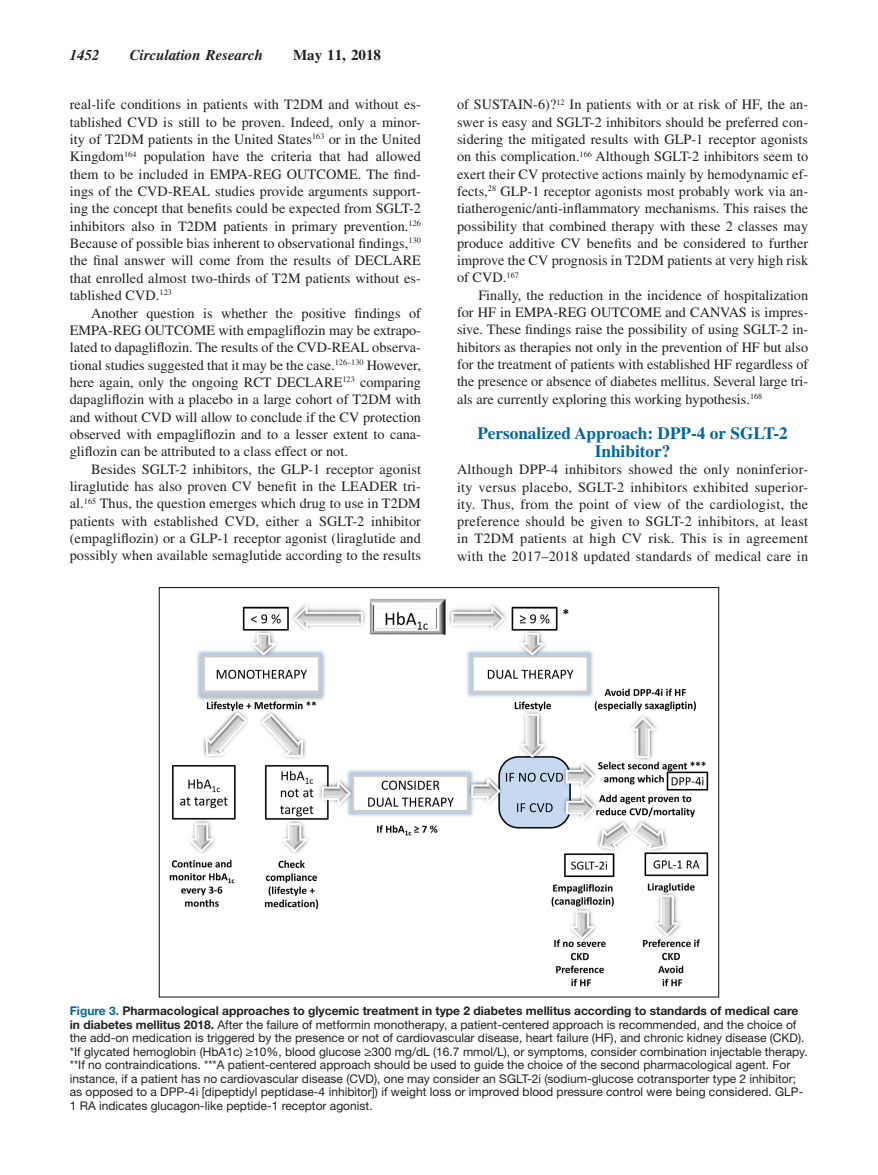
<style>
.page{position:relative;width:878px;height:1175px;background:#fff}
.page>*{position:absolute;margin:0;border:0;box-sizing:border-box;transform-origin:0 0}
.t1{font:700 17.25px/18px "Times";color:#0065a4;text-align:center}
.t2{font:italic 700 15px "Times";color:#231f20}
.t3{font:700 15px "Times";color:#231f20}
.t4{font:14.25px/17.4px "Times";letter-spacing:.005em;color:#231f20;text-align:justify}
.t5{font:12px/13.5px "Helvetica Neue LT Std";color:#231f20}
.s1{font-weight:700;color:#0065a4}
.s2{font-weight:700}
.s3{font-family:"Gandhari Unicode"}
</style>
<div class="page">
<svg style="left:158px;top:587px;width:561px;height:411px"></svg>
<p class="t2" style="left:70px;top:46px;width:31px">1452</p>
<p class="t2" style="left:130px;top:46px;width:135px">Circulation Research</p>
<p class="t3" style="left:293px;top:46px;width:89px">May 11, 2018</p>
<p class="t4" style="left:70px;top:96px;width:353px">real-life conditions in patients with T2DM and without es&shy;tablished CVD is still to be proven. Indeed, only a minor&shy;ity of T2DM patients in the United States<sup>163</sup> or in the United Kingdom<sup>164</sup> population have the criteria that had allowed them to be included in EMPA-REG OUTCOME. The find&shy;ings of the CVD-REAL studies provide arguments support&shy;ing the concept that benefits could be expected from SGLT-2 inhibitors also in T2DM patients in primary prevention.<sup>126<br></sup>Because of possible bias inherent to observational findings,<sup>130 </sup>the final answer will come from the results of DECLARE that enrolled almost two-thirds of T2M patients without es&shy;tablished CVD.<sup>123</sup></p>
<p class="t4" style="left:70px;top:304px;width:353px;text-indent:21px">Another question is whether the positive findings of EMPA-REG OUTCOME with empagliflozin may be extrapo&shy;lated to dapagliflozin. The results of the CVD-REAL observa&shy;tional studies suggested that it may be the case.<sup>126–130</sup> However, here again, only the ongoing RCT DECLARE<sup>123</sup> comparing dapagliflozin with a placebo in a large cohort of T2DM with and without CVD will allow to conclude if the CV protection observed with empagliflozin and to a lesser extent to cana&shy;gliflozin can be attributed to a class effect or not.</p>
<p class="t4" style="left:70px;top:460px;width:353px;text-indent:21px">Besides SGLT-2 inhibitors, the GLP-1 receptor agonist liraglutide has also proven CV benefit in the LEADER tri&shy;al.<sup>165</sup> Thus, the question emerges which drug to use in T2DM patients with established CVD, either a SGLT-2 inhibitor (empagliflozin) or a GLP-1 receptor agonist (liraglutide and possibly when available semaglutide according to the results</p>
<p class="t4" style="left:457px;top:96px;width:353px">of SUSTAIN-6)?<sup>12</sup> In patients with or at risk of HF, the an&shy;swer is easy and SGLT-2 inhibitors should be preferred con&shy;sidering the mitigated results with GLP-1 receptor agonists on this complication.<sup>166</sup> Although SGLT-2 inhibitors seem to exert their CV protective actions mainly by hemodynamic ef&shy;fects,<sup>28</sup> GLP-1 receptor agonists most probably work via an&shy;tiatherogenic/anti-inflammatory mechanisms. This raises the possibility that combined therapy with these 2 classes may produce additive CV benefits and be considered to further improve the CV prognosis in T2DM patients at very high risk of CVD.<sup>167</sup></p>
<p class="t4" style="left:457px;top:286px;width:353px;text-indent:21px">Finally, the reduction in the incidence of hospitalization for HF in EMPA-REG OUTCOME and CANVAS is impres&shy;sive. These findings raise the possibility of using SGLT-2 in&shy;hibitors as therapies not only in the prevention of HF but also for the treatment of patients with established HF regardless of the presence or absence of diabetes mellitus. Several large tri&shy;als are currently exploring this working hypothesis.<sup>168</sup></p>
<p class="t1" style="left:477px;top:423px;width:312px">Personalized Approach: DPP-4 or SGLT-2<br>Inhibitor?</p>
<p class="t4" style="left:457px;top:461px;width:353px">Although DPP-4 inhibitors showed the only noninferior&shy;ity versus placebo, SGLT-2 inhibitors exhibited superior&shy;ity. Thus, from the point of view of the cardiologist, the preference should be given to SGLT-2 inhibitors, at least in T2DM patients at high CV risk. This is in agreement with the 2017–2018 updated standards of medical care in</p>
<p class="t5" style="left:70px;top:1004px;width:739px"><span class="s1">Figure 3.</span> <span class="s2">Pharmacological approaches to glycemic treatment in type 2 diabetes mellitus according to standards of medical care in diabetes mellitus 2018.</span> After the failure of metformin monotherapy, a patient-centered approach is recommended, and the choice of the add-on medication is triggered by the presence or not of cardiovascular disease, heart failure (HF), and chronic kidney disease (CKD). *If glycated hemoglobin (HbA1c) <span class="s3">≥</span>10%, blood glucose <span class="s3">≥</span>300 mg/dL (16.7 mmol/L), or symptoms, consider combination injectable therapy. **If no contraindications. ***A patient-centered approach should be used to guide the choice of the second pharmacological agent. For instance, if a patient has no cardiovascular disease (CVD), one may consider an SGLT-2i (sodium-glucose cotransporter type 2 inhibitor; as opposed to a DPP-4i [dipeptidyl peptidase-4 inhibitor]) if weight loss or improved blood pressure control were being considered. GLP-1 RA indicates glucagon-like peptide-1 receptor agonist.</p>
</div>
